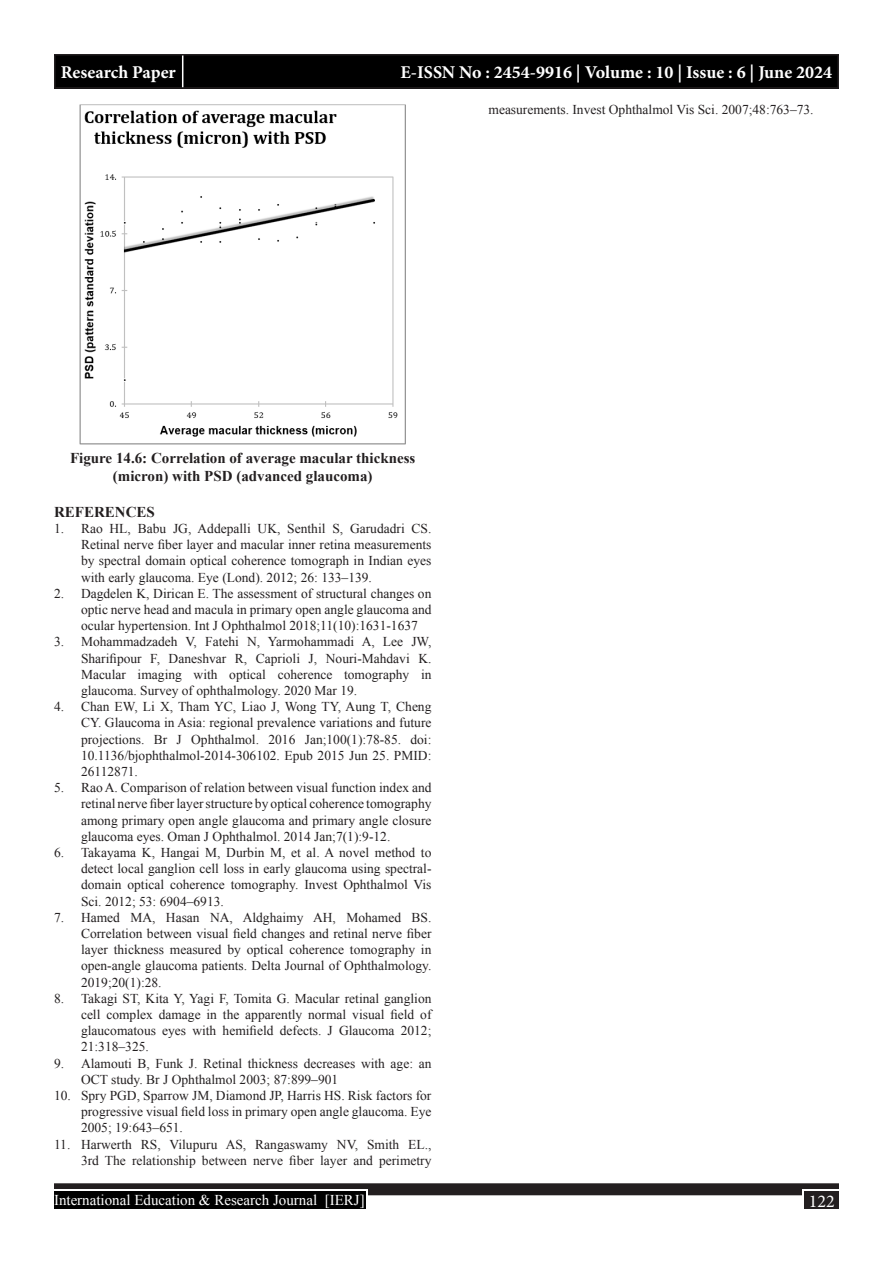
<style>
.page{position:relative;width:893px;height:1263px;background:#fff}
.page>*{position:absolute;margin:0;border:0;box-sizing:border-box;transform-origin:0 0}
.t1{font:700 18px "Minion Pro";color:#fff}
.t2{font:18px "Minion Pro";color:#fff}
.t3{font:700 15px/18px "Times New Roman";color:#231f20;text-align:center}
.t4{font:15px "Times New Roman";color:#fff}
.t5{font:13.5px/16.2px "Times New Roman";color:#231f20;text-align:justify}
</style>
<div class="page">
<div style="left:54px;top:1183px;width:785px;height:12px;background:#231f20"></div>
<div style="left:54px;top:1189px;width:314px;height:20px;background:#fff"></div>
<div style="left:54px;top:1191px;width:312px;height:18px;background:#000"></div>
<svg style="left:803px;top:1189px;width:36px;height:20px"></svg>
<div style="left:805px;top:1191px;width:34px;height:18px;background:#231f20"></div>
<img style="left:79px;top:105px;width:327px;height:340px">
<div style="left:54px;top:54px;width:785px;height:35px;background:#000"></div>
<hr style="left:54px;top:54px;width:129px;height:2px;background:#231f20">
<hr style="left:54px;top:56px;width:2px;height:31px;background:#231f20">
<hr style="left:183px;top:54px;width:656px;height:2px;background:#231f20">
<hr style="left:837px;top:56px;width:2px;height:31px;background:#231f20">
<hr style="left:54px;top:87px;width:129px;height:2px;background:#231f20">
<hr style="left:183px;top:87px;width:656px;height:2px;background:#231f20">
<hr style="left:182px;top:56px;width:1px;height:31px;background:#fff">
<p class="t1" style="left:61px;top:59px;width:117px">Research Paper</p>
<p class="t1" style="left:400px;top:59px;width:433px">E-ISSN No : 2454-9916 | Volume : 10 | Issue : 6 | June 2024</p>
<p class="t5" style="left:488px;top:101px;width:327px">measurements. Invest Ophthalmol Vis Sci. 2007;48:763–73.</p>
<p class="t3" style="left:70px;top:448px;width:347px">Figure 14.6: Correlation of average macular thickness (micron) with PSD (advanced glaucoma)</p>
<p class="t3" style="left:54px;top:502px;width:102px">REFERENCES</p>
<p class="t5" style="left:81px;top:520px;width:352px;text-indent:-27px">1. Rao HL, Babu JG, Addepalli UK, Senthil S, Garudadri CS.<br>Retinal nerve fiber layer and macular inner retina measurements by spectral domain optical coherence tomograph in Indian eyes with early glaucoma. Eye (Lond). 2012; 26: 133–139.</p>
<p class="t5" style="left:81px;top:585px;width:352px;text-indent:-27px">2. Dagdelen K, Dirican E. The assessment of structural changes on optic nerve head and macula in primary open angle glaucoma and ocular hypertension. Int J Ophthalmol 2018;11(10):1631-1637</p>
<p class="t5" style="left:81px;top:633px;width:352px;text-indent:-27px">3. Mohammadzadeh V, Fatehi N, Yarmohammadi A, Lee JW, Sharifipour F, Daneshvar R, Caprioli J, Nouri-Mahdavi K.<br>Macular imaging with optical coherence tomography in glaucoma. Survey of ophthalmology. 2020 Mar 19.</p>
<p class="t5" style="left:81px;top:698px;width:352px;text-indent:-27px">4. Chan EW, Li X, Tham YC, Liao J, Wong TY, Aung T, Cheng CY. Glaucoma in Asia: regional prevalence variations and future projections. Br J Ophthalmol. 2016 Jan;100(1):78-85. doi:<br>10.1136/bjophthalmol-2014-306102. Epub 2015 Jun 25. PMID:<br>26112871.</p>
<p class="t5" style="left:81px;top:779px;width:352px;text-indent:-27px">5. Rao A. Comparison of relation between visual function index and retinal nerve fiber layer structure by optical coherence tomography among primary open angle glaucoma and primary angle closure glaucoma eyes. Oman J Ophthalmol. 2014 Jan;7(1):9-12.</p>
<p class="t5" style="left:81px;top:844px;width:352px;text-indent:-27px">6. Takayama K, Hangai M, Durbin M, et al. A novel method to detect local ganglion cell loss in early glaucoma using spectral&shy;domain optical coherence tomography. Invest Ophthalmol Vis Sci. 2012; 53: 6904–6913.</p>
<p class="t5" style="left:81px;top:909px;width:352px;text-indent:-27px">7. Hamed MA, Hasan NA, Aldghaimy AH, Mohamed BS.<br>Correlation between visual field changes and retinal nerve fiber layer thickness measured by optical coherence tomography in open-angle glaucoma patients. Delta Journal of Ophthalmology.<br>2019;20(1):28.</p>
<p class="t5" style="left:81px;top:990px;width:352px;text-indent:-27px">8. Takagi ST, Kita Y, Yagi F, Tomita G. Macular retinal ganglion cell complex damage in the apparently normal visual field of glaucomatous eyes with hemifield defects. J Glaucoma 2012; 21:318–325.</p>
<p class="t5" style="left:81px;top:1055px;width:352px;text-indent:-27px">9. Alamouti B, Funk J. Retinal thickness decreases with age: an<br>OCT study. Br J Ophthalmol 2003; 87:899–901</p>
<p class="t5" style="left:81px;top:1087px;width:352px;text-indent:-27px">10. Spry PGD, Sparrow JM, Diamond JP, Harris HS. Risk factors for progressive visual field loss in primary open angle glaucoma. Eye 2005; 19:643–651.</p>
<p class="t5" style="left:54px;top:1136px;width:379px;text-align:right">11. Harwerth RS, Vilupuru AS, Rangaswamy NV, Smith EL.,<br>3rd The relationship between nerve fiber layer and perimetry</p>
<p class="t4" style="left:54px;top:1190px;width:312px">International Education &amp; Research Journal [IERJ]</p>
<p class="t2" style="left:809px;top:1189px;width:27px">122</p>
</div>
